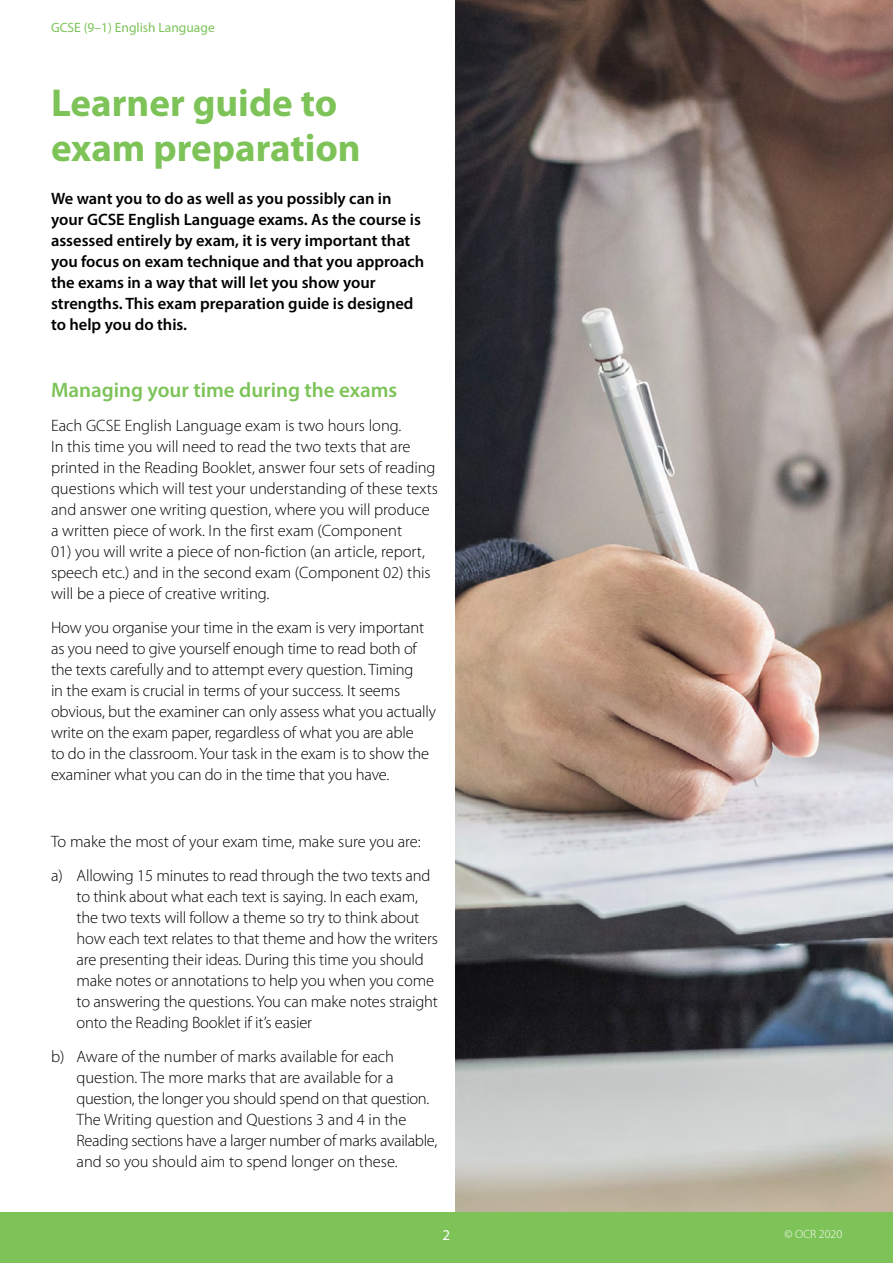
<style>
.page{position:relative;width:893px;height:1263px;background:#fff}
.page>*{position:absolute;margin:0;border:0;box-sizing:border-box;transform-origin:0 0}
.Heading{font:700 39px/45px "Myriad Pro";color:#7dc358}
.Body{font:600 21px "Myriad Pro";color:#7dc358}
.Body-2{font:300 16.5px/21px "Myriad Pro";letter-spacing:-.01em;color:#000}
.Body-3{font:600 16.5px/21px "Myriad Pro";color:#000}
.t1{font:15px "Myriad Pro";color:#fff}
.t2{font:13.5px "Myriad Pro";color:#7dc358}
.t3{font:300 12px "Myriad Pro";color:#fff}
</style>
<div class="page">
<div style="left:0;top:1212px;width:893px;height:51px;background:#7dc358"></div>
<img style="left:455px;top:0;width:438px;height:1212px">
<p class="t2" style="left:51px;top:19px;width:165px">GCSE (9–1) English Language</p>
<p class="Heading" style="left:51px;top:80px;width:311px">Learner guide to exam preparation</p>
<h3 class="Body-3" style="left:51px;top:187px;width:375px">We want you to do as well as you possibly can in your GCSE English Language exams. As the course is assessed entirely by exam, it is very important that you focus on exam technique and that you approach the exams in a way that will let you show your strengths. This exam preparation guide is designed to help you do this.</h3>
<h3 class="Body" style="left:51px;top:377px;width:348px">Managing your time during the exams</h3>
<h3 class="Body-2" style="left:51px;top:415px;width:388px">Each GCSE English Language exam is two hours long.<br>In this time you will need to read the two texts that are printed in the Reading Booklet, answer four sets of reading questions which will test your understanding of these texts and answer one writing question, where you will produce a written piece of work. In the first exam (Component</h3>
<h3 class="Body-2" style="left:51px;top:541px;width:381px">01) you will write a piece of non-fiction (an article, report, speech etc.) and in the second exam (Component 02) this will be a piece of creative writing.</h3>
<h3 class="Body-2" style="left:51px;top:617px;width:387px">How you organise your time in the exam is very important as you need to give yourself enough time to read both of the texts carefully and to attempt every question. Timing<br>in the exam is crucial in terms of your success. It seems obvious, but the examiner can only assess what you actually write on the exam paper, regardless of what you are able<br>to do in the classroom. Your task in the exam is to show the examiner what you can do in the time that you have.</h3>
<h3 class="Body-2" style="left:51px;top:832px;width:371px">To make the most of your exam time, make sure you are:</h3>
<h3 class="Body-2" style="left:77px;top:865px;width:363px;text-indent:-26px">a) Allowing 15 minutes to read through the two texts and to think about what each text is saying. In each exam, the two texts will follow a theme so try to think about how each text relates to that theme and how the writers are presenting their ideas. During this time you should make notes or annotations to help you when you come to answering the questions. You can make notes straight onto the Reading Booklet if it’s easier</h3>
<h3 class="Body-2" style="left:77px;top:1046px;width:362px;text-indent:-26px">b) Aware of the number of marks available for each question. The more marks that are available for a question, the longer you should spend on that question.<br>The Writing question and Questions 3 and 4 in the Reading sections have a larger number of marks available, and so you should aim to spend longer on these.</h3>
<p class="t1" style="left:443px;top:1226px;width:9px">2</p>
<p class="t3" style="left:784px;top:1228px;width:59px">© OCR 2020</p>
</div>
